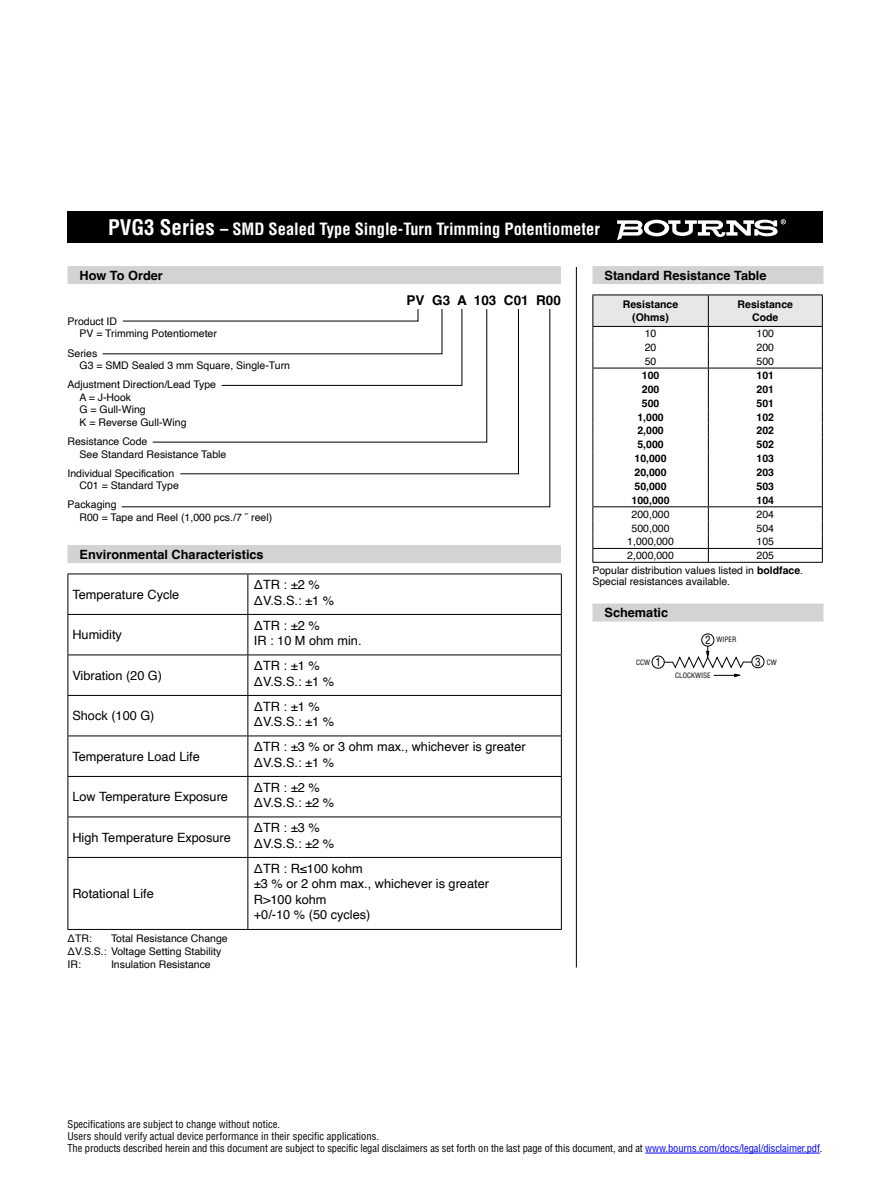
<style>
.page{position:relative;width:891px;height:1188px;background:#fff}
.page>*{position:absolute;margin:0;border:0;box-sizing:border-box;transform-origin:0 0}
.t1{font:700 condensed 16.5px "Helvetica";color:#fff}
.t2{font:700 13.5px "Helvetica";color:#000}
.t3{font:12.75px/15.3px "Helvetica";color:#000}
.t4{font:700 12.75px "Helvetica";color:#000}
.t5{font:condensed 11.25px "Helvetica";color:#000}
.t6{font:10.5px/12.6px "Helvetica";color:#000}
.t7{font:condensed 10.5px/12px "Helvetica";letter-spacing:-.01em;color:#000}
.t8{font:700 10.5px/12.6px "Helvetica";color:#000;text-align:center}
.t9{font:condensed 7.2px "Helvetica";color:#000}
.s1{font-size:21px}
.s2{font-weight:700}
.s3{font-size:11.25px}
.s4{color:#00f}
</style>
<div class="page">
<div style="left:68px;top:212px;width:756px;height:31px;background:#000"></div>
<svg style="left:617px;top:219px;width:169px;height:21px"></svg>
<div style="left:592px;top:604px;width:232px;height:18px;background:#d1d3d4"></div>
<div style="left:68px;top:545px;width:493px;height:18px;background:#d1d3d4"></div>
<hr style="left:68px;top:574px;width:180px;height:1px;background:#000">
<hr style="left:68px;top:574px;width:1px;height:40px;background:#000">
<hr style="left:248px;top:574px;width:314px;height:1px;background:#000">
<hr style="left:248px;top:574px;width:1px;height:40px;background:#000">
<hr style="left:561px;top:574px;width:1px;height:40px;background:#000">
<hr style="left:68px;top:614px;width:180px;height:1px;background:#000">
<hr style="left:68px;top:615px;width:1px;height:40px;background:#000">
<hr style="left:248px;top:614px;width:314px;height:1px;background:#000">
<hr style="left:248px;top:615px;width:1px;height:40px;background:#000">
<hr style="left:561px;top:615px;width:1px;height:40px;background:#000">
<hr style="left:68px;top:655px;width:180px;height:1px;background:#000">
<hr style="left:68px;top:655px;width:1px;height:40px;background:#000">
<hr style="left:248px;top:655px;width:314px;height:1px;background:#000">
<hr style="left:248px;top:655px;width:1px;height:40px;background:#000">
<hr style="left:561px;top:655px;width:1px;height:40px;background:#000">
<hr style="left:68px;top:695px;width:180px;height:1px;background:#000">
<hr style="left:68px;top:696px;width:1px;height:40px;background:#000">
<hr style="left:248px;top:695px;width:314px;height:1px;background:#000">
<hr style="left:248px;top:696px;width:1px;height:40px;background:#000">
<hr style="left:561px;top:696px;width:1px;height:40px;background:#000">
<hr style="left:68px;top:736px;width:180px;height:1px;background:#000">
<hr style="left:68px;top:736px;width:1px;height:40px;background:#000">
<hr style="left:248px;top:736px;width:314px;height:1px;background:#000">
<hr style="left:248px;top:736px;width:1px;height:40px;background:#000">
<hr style="left:561px;top:736px;width:1px;height:40px;background:#000">
<hr style="left:68px;top:776px;width:180px;height:1px;background:#000">
<hr style="left:68px;top:777px;width:1px;height:40px;background:#000">
<hr style="left:248px;top:776px;width:314px;height:1px;background:#000">
<hr style="left:248px;top:777px;width:1px;height:40px;background:#000">
<hr style="left:561px;top:777px;width:1px;height:40px;background:#000">
<hr style="left:68px;top:817px;width:180px;height:1px;background:#000">
<hr style="left:68px;top:817px;width:1px;height:40px;background:#000">
<hr style="left:248px;top:817px;width:314px;height:1px;background:#000">
<hr style="left:248px;top:817px;width:1px;height:40px;background:#000">
<hr style="left:561px;top:817px;width:1px;height:40px;background:#000">
<hr style="left:68px;top:857px;width:180px;height:1px;background:#000">
<hr style="left:68px;top:858px;width:1px;height:71px;background:#000">
<hr style="left:248px;top:857px;width:314px;height:1px;background:#000">
<hr style="left:248px;top:858px;width:1px;height:71px;background:#000">
<hr style="left:561px;top:858px;width:1px;height:71px;background:#000">
<hr style="left:68px;top:929px;width:180px;height:1px;background:#000">
<hr style="left:248px;top:929px;width:314px;height:1px;background:#000">
<div style="left:652px;top:655px;width:13px;height:14px;border:1px solid #000;border-radius:50%"></div>
<svg style="left:663px;top:633px;width:102px;height:44px"></svg>
<div style="left:592px;top:266px;width:232px;height:18px;background:#d1d3d4"></div>
<svg style="left:592px;top:295px;width:231px;height:267px"></svg>
<hr style="left:592px;top:562px;width:116px;height:1px;background:#000">
<hr style="left:708px;top:562px;width:115px;height:1px;background:#000">
<div style="left:68px;top:266px;width:493px;height:18px;background:#d1d3d4"></div>
<svg style="left:121px;top:309px;width:430px;height:199px"></svg>
<hr style="left:576px;top:267px;width:1px;height:701px;background:#000">
<hr style="left:645px;top:1153px;width:175px;height:1px;background:#00f">
<h1 class="t1" style="left:108px;top:219px;width:493px"><span class="s1">PVG3 Series</span> – SMD Sealed Type Single-Turn Trimming Potentiometer</h1>
<p class="t4" style="left:80px;top:267px;width:85px">How To Order</p>
<p class="t6" style="left:80px;top:315px;width:139px;text-indent:-12px">Product ID<br>PV = Trimming Potentiometer</p>
<p class="t6" style="left:80px;top:347px;width:212px;text-indent:-12px">Series<br>G3 = SMD Sealed 3 mm Square, Single-Turn</p>
<p class="t6" style="left:80px;top:379px;width:138px;text-indent:-12px">Adjustment Direction/Lead Type<br>A = J-Hook<br>G = Gull-Wing<br>K = Reverse Gull-Wing</p>
<p class="t6" style="left:80px;top:435px;width:148px;text-indent:-12px">Resistance Code<br>See Standard Resistance Table</p>
<p class="t6" style="left:80px;top:467px;width:101px;text-indent:-12px">Individual Specification<br>C01 = Standard Type</p>
<p class="t6" style="left:80px;top:499px;width:194px;text-indent:-12px">Packaging<br>R00 = Tape and Reel (1,000 pcs./7 ˝ reel)</p>
<p class="t2" style="left:407px;top:292px;width:156px">PV G3 A 103 C01 R00</p>
<p class="t4" style="left:80px;top:546px;width:186px">Environmental Characteristics</p>
<p class="t3" style="left:72px;top:587px;width:108px">Temperature Cycle</p>
<p class="t3" style="left:254px;top:578px;width:82px">ΔTR : ±2 %<br>ΔV.S.S.: ±1 %</p>
<p class="t3" style="left:72px;top:628px;width:51px">Humidity</p>
<p class="t3" style="left:254px;top:618px;width:109px">ΔTR : ±2 %<br>IR : 10 M ohm min.</p>
<p class="t3" style="left:72px;top:668px;width:91px">Vibration (20 G)</p>
<p class="t3" style="left:254px;top:659px;width:82px">ΔTR : ±1 %<br>ΔV.S.S.: ±1 %</p>
<p class="t3" style="left:72px;top:709px;width:84px">Shock (100 G)</p>
<p class="t3" style="left:254px;top:699px;width:82px">ΔTR : ±1 %<br>ΔV.S.S.: ±1 %</p>
<p class="t3" style="left:72px;top:749px;width:129px">Temperature Load Life</p>
<p class="t3" style="left:254px;top:740px;width:273px">ΔTR : ±3 % or 3 ohm max., whichever is greater<br>ΔV.S.S.: ±1 %</p>
<p class="t3" style="left:72px;top:790px;width:157px">Low Temperature Exposure</p>
<p class="t3" style="left:254px;top:780px;width:82px">ΔTR : ±2 %<br>ΔV.S.S.: ±2 %</p>
<p class="t3" style="left:72px;top:830px;width:160px">High Temperature Exposure</p>
<p class="t3" style="left:254px;top:821px;width:82px">ΔTR : ±3 %<br>ΔV.S.S.: ±2 %</p>
<p class="t3" style="left:72px;top:886px;width:83px">Rotational Life</p>
<p class="t6" style="left:68px;top:933px;width:162px;text-indent:44px">Total Resistance Change<br>ΔV.S.S.: Voltage Setting Stability<br>IR:</p>
<p class="t6" style="left:68px;top:933px;width:26px">ΔTR:</p>
<p class="t6" style="left:111px;top:958px;width:101px">Insulation Resistance</p>
<p class="t3" style="left:254px;top:861px;width:237px">ΔTR : R≤100 kohm<br>±3 % or 2 ohm max., whichever is greater<br>R&gt;100 kohm<br>+0/-10 % (50 cycles)</p>
<p class="t4" style="left:604px;top:267px;width:164px">Standard Resistance Table</p>
<p class="t8" style="left:623px;top:299px;width:57px">Resistance (Ohms)</p>
<p class="t8" style="left:738px;top:299px;width:57px">Resistance<br>Code</p>
<p class="t6" style="left:645px;top:328px;width:13px">10</p>
<p class="t6" style="left:757px;top:328px;width:19px">100</p>
<p class="t6" style="left:645px;top:342px;width:13px">20</p>
<p class="t6" style="left:757px;top:342px;width:19px">200</p>
<p class="t6" style="left:645px;top:355px;width:13px">50</p>
<p class="t6" style="left:757px;top:355px;width:19px">500</p>
<p class="t8" style="left:642px;top:370px;width:19px">100</p>
<p class="t8" style="left:757px;top:370px;width:19px">101</p>
<p class="t8" style="left:642px;top:384px;width:19px">200</p>
<p class="t8" style="left:757px;top:384px;width:19px">201</p>
<p class="t8" style="left:642px;top:398px;width:19px">500</p>
<p class="t8" style="left:757px;top:398px;width:19px">501</p>
<p class="t8" style="left:637px;top:412px;width:28px">1,000</p>
<p class="t8" style="left:757px;top:412px;width:19px">102</p>
<p class="t8" style="left:637px;top:426px;width:28px">2,000</p>
<p class="t8" style="left:757px;top:426px;width:19px">202</p>
<p class="t8" style="left:637px;top:439px;width:28px">5,000</p>
<p class="t8" style="left:757px;top:439px;width:19px">502</p>
<p class="t8" style="left:635px;top:453px;width:34px">10,000</p>
<p class="t8" style="left:757px;top:453px;width:19px">103</p>
<p class="t8" style="left:635px;top:467px;width:34px">20,000</p>
<p class="t8" style="left:757px;top:467px;width:19px">203</p>
<p class="t8" style="left:635px;top:481px;width:34px">50,000</p>
<p class="t8" style="left:757px;top:481px;width:19px">503</p>
<p class="t8" style="left:632px;top:495px;width:39px">100,000</p>
<p class="t8" style="left:757px;top:495px;width:19px">104</p>
<p class="t6" style="left:632px;top:508px;width:39px">200,000</p>
<p class="t6" style="left:757px;top:508px;width:19px">204</p>
<p class="t6" style="left:632px;top:522px;width:39px">500,000</p>
<p class="t6" style="left:757px;top:522px;width:19px">504</p>
<p class="t6" style="left:627px;top:536px;width:48px">1,000,000</p>
<p class="t6" style="left:757px;top:536px;width:19px">105</p>
<p class="t6" style="left:627px;top:550px;width:48px">2,000,000</p>
<p class="t6" style="left:592px;top:549px;width:212px;line-height:14.7px;text-indent:164px">205<br>Popular distribution values listed in <span class="s2">boldface</span>.</p>
<p class="t6" style="left:592px;top:575px;width:139px">Special resistances available.</p>
<p class="t4" style="left:604px;top:605px;width:65px">Schematic</p>
<p class="t9" style="left:705px;top:635px;width:33px"><span class="s3">2</span> WIPER</p>
<p class="t5" style="left:655px;top:655px;width:7px">1</p>
<p class="t9" style="left:755px;top:657px;width:23px"><span class="s3">3</span> CW</p>
<p class="t9" style="left:675px;top:671px;width:37px">CLOCKWISE</p>
<p class="t9" style="left:636px;top:658px;width:16px">CCW</p>
<p class="t7" style="left:68px;top:1118px;width:756px">Specifications are subject to change without notice.<br>Users should verify actual device performance in their specific applications.<br>The products described herein and this document are subject to specific legal disclaimers as set forth on the last page of this document, and at <span class="s4">www.bourns.com/docs/legal/disclaimer.pdf</span>.</p>
</div>
